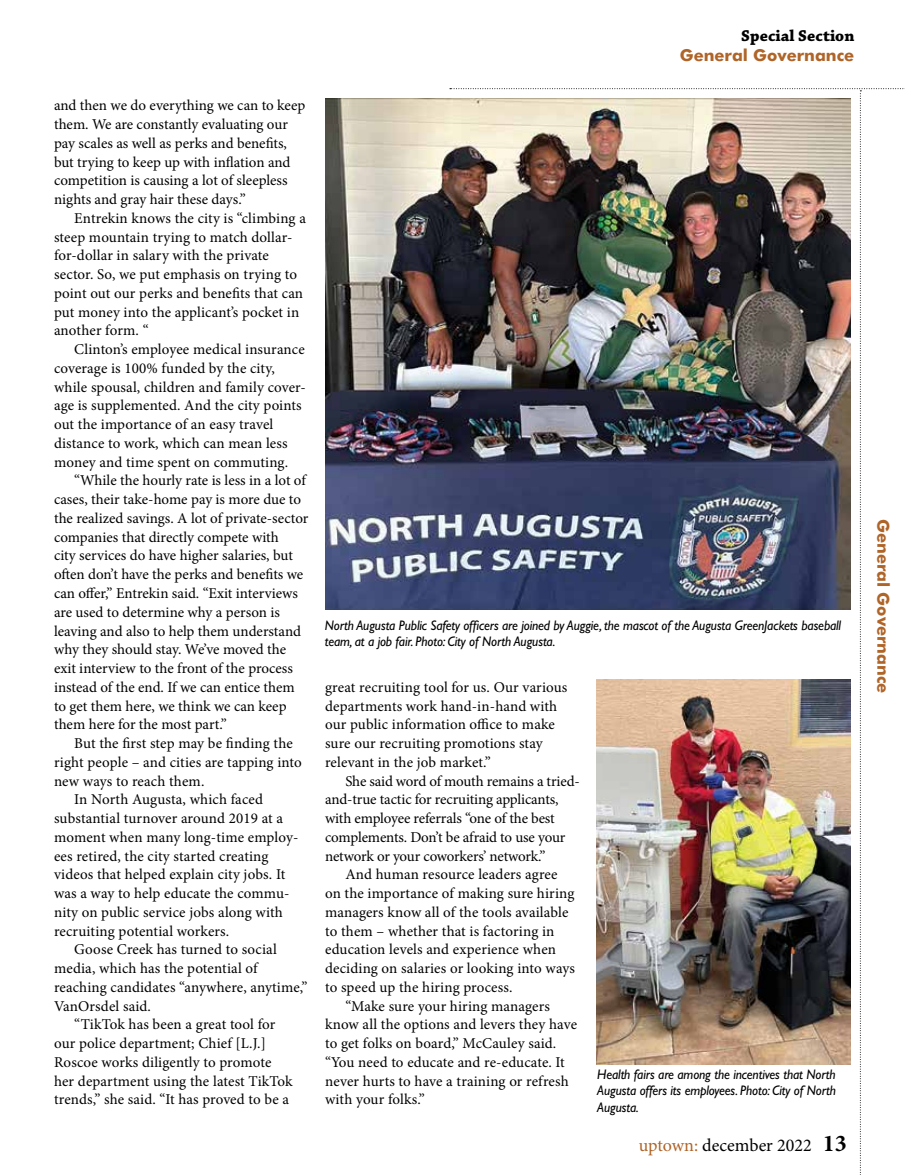
<style>
.page{position:relative;width:905px;height:1175px;background:#fff}
.page>*{position:absolute;margin:0;border:0;box-sizing:border-box;transform-origin:0 0}
.t1{font:18px "Minion Pro";color:#000}
.t2{font:700 16.5px "Futura BT";color:#af6428}
.t3{font:700 16.5px "Chaparral Pro";letter-spacing:.005em;color:#000}
.t4{font:15px/18.8px "Minion Pro";letter-spacing:.005em;color:#000}
.t5{font:15px/18.8px "Minion Pro";letter-spacing:-.015em;color:#000}
.t6{font:italic 13.8px/16.5px "Gill Sans Std";letter-spacing:-.01em;color:#000;text-align:justify;scale:.96 1}
.s1{color:#af6428}
.s2{font-weight:700;font-size:24px}
</style>
<div class="page">
<svg style="left:450px;top:88px;width:455px;height:1087px"></svg>
<img style="left:325px;top:98px;width:525px;height:511px">
<img style="left:596px;top:679px;width:254px;height:385px">
<p class="t4" style="left:54px;top:96px;width:253px">and then we do everything we can to keep them. We are constantly evaluating our pay scales as well as perks and benefits, but trying to keep up with inflation and competition is causing a lot of sleepless nights and gray hair these days.”</p>
<p class="t4" style="left:54px;top:209px;width:253px;text-indent:20px">Entrekin knows the city is “climbing a steep mountain trying to match dollar&shy;for-dollar in salary with the private sector. So, we put emphasis on trying to point out our perks and benefits that can put money into the applicant’s pocket in another form. “</p>
<p class="t4" style="left:54px;top:340px;width:253px;text-indent:20px">Clinton’s employee medical insurance coverage is 100% funded by the city, while spousal, children and family cover&shy;age is supplemented. And the city points out the importance of an easy travel distance to work, which can mean less money and time spent on commuting.</p>
<p class="t4" style="left:54px;top:471px;width:256px;text-indent:20px">“While the hourly rate is less in a lot of cases, their take-home pay is more due to the realized savings. A lot of private-sector companies that directly compete with<br>city services do have higher salaries, but often don’t have the perks and benefits we can offer,” Entrekin said. “Exit interviews are used to determine why a person is leaving and also to help them understand why they should stay. We’ve moved the exit interview to the front of the process instead of the end. If we can entice them to get them here, we think we can keep them here for the most part.”</p>
<p class="t4" style="left:74px;top:734px;width:220px">But the first step may be finding the</p>
<p class="t4" style="left:54px;top:752px;width:249px">right people – and cities are tapping into</p>
<p class="t4" style="left:54px;top:771px;width:152px">new ways to reach them.</p>
<p class="t4" style="left:74px;top:790px;width:190px">In North Augusta, which faced</p>
<p class="t4" style="left:54px;top:809px;width:230px">substantial turnover around 2019 at a</p>
<p class="t4" style="left:54px;top:827px;width:246px">moment when many long-time employ-</p>
<p class="t4" style="left:54px;top:846px;width:216px">ees retired, the city started creating</p>
<p class="t4" style="left:54px;top:865px;width:233px">videos that helped explain city jobs. It</p>
<p class="t4" style="left:54px;top:884px;width:237px">was a way to help educate the commu-</p>
<p class="t4" style="left:54px;top:902px;width:230px">nity on public service jobs along with</p>
<p class="t4" style="left:54px;top:921px;width:177px">recruiting potential workers.</p>
<p class="t4" style="left:74px;top:940px;width:204px">Goose Creek has turned to social</p>
<p class="t4" style="left:54px;top:959px;width:205px">media, which has the potential of</p>
<p class="t4" style="left:54px;top:977px;width:255px">reaching candidates “anywhere, anytime,”</p>
<p class="t4" style="left:54px;top:996px;width:98px">VanOrsdel said.</p>
<p class="t4" style="left:74px;top:1015px;width:203px">“TikTok has been a great tool for</p>
<p class="t4" style="left:54px;top:1034px;width:213px">our police department; Chief [L.J.]</p>
<p class="t4" style="left:54px;top:1052px;width:219px">Roscoe works diligently to promote</p>
<p class="t4" style="left:54px;top:1071px;width:240px">her department using the latest TikTok</p>
<p class="t4" style="left:54px;top:1090px;width:236px">trends,” she said. “It has proved to be a</p>
<p class="t3" style="left:741px;top:26px;width:115px">Special Section</p>
<p class="t2" style="left:679px;top:45px;width:176px">General Governance</p>
<p class="t6" style="left:325px;top:617px;width:539px">North Augusta Public Safety officers are joined by Auggie, the mascot of the Augusta GreenJackets baseball team, at a job fair. Photo: City of North Augusta.</p>
<p class="t4" style="left:325px;top:677px;width:244px">great recruiting tool for us. Our various departments work hand-in-hand with our public information office to make sure our recruiting promotions stay relevant in the job market.”</p>
<p class="t5" style="left:325px;top:771px;width:256px;text-indent:20px">She said word of mouth remains a tried&shy;and-true tactic for recruiting applicants, with employee referrals “one of the best complements. Don’t be afraid to use your network or your coworkers’ network.”</p>
<p class="t4" style="left:345px;top:865px;width:214px">And human resource leaders agree</p>
<p class="t4" style="left:325px;top:884px;width:251px">on the importance of making sure hiring</p>
<p class="t4" style="left:325px;top:902px;width:245px">managers know all of the tools available</p>
<p class="t4" style="left:325px;top:921px;width:231px">to them – whether that is factoring in</p>
<p class="t4" style="left:325px;top:940px;width:232px">education levels and experience when</p>
<p class="t4" style="left:325px;top:959px;width:251px">deciding on salaries or looking into ways</p>
<p class="t4" style="left:325px;top:977px;width:189px">to speed up the hiring process.</p>
<p class="t4" style="left:345px;top:996px;width:206px">“Make sure your hiring managers</p>
<p class="t4" style="left:325px;top:1015px;width:253px">know all the options and levers they have</p>
<p class="t4" style="left:325px;top:1034px;width:233px">to get folks on board,” McCauley said.</p>
<p class="t4" style="left:325px;top:1052px;width:241px">“You need to educate and re-educate. It</p>
<p class="t4" style="left:325px;top:1071px;width:245px">never hurts to have a training or refresh</p>
<p class="t4" style="left:325px;top:1090px;width:101px">with your folks.”</p>
<p class="t6" style="left:597px;top:1065px;width:250px">Health fairs are among the incentives that North Augusta offers its employees. Photo: City of North Augusta.</p>
<p class="t1" style="left:639px;top:1133px;width:209px"><span class="s1">uptown:</span> december 2022 <span class="s2">13</span></p>
<p class="t2" style="left:893px;top:519px;width:176px;rotate:90deg">General Governance</p>
</div>
